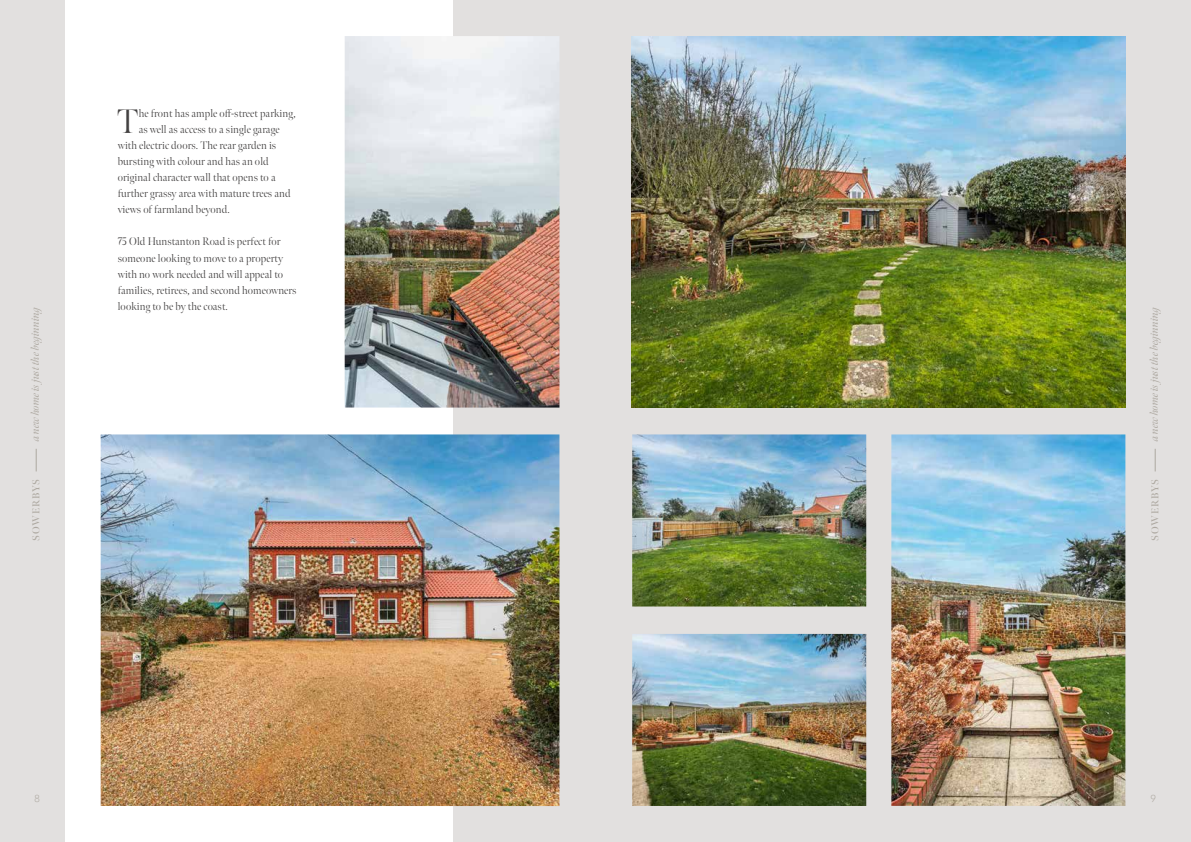
<style>
.page{position:relative;width:1191px;height:842px;background:#fff}
.page>*{position:absolute;margin:0;border:0;box-sizing:border-box;transform-origin:0 0}
.t1{font:300 34px "Meno Banner";color:#434141}
.t2{font:300 11px/16px "Meno Banner";letter-spacing:.01em;color:#434141}
.t3{font:italic 11px "Meno Banner";letter-spacing:-.01em;color:#ada8a0}
.t4{font:600 10px "Meno Banner";letter-spacing:.08em;color:#ada8a0}
.t5{font:300 10px "Quasimoda";color:#ada8a0}
</style>
<div class="page">
<div style="left:0;top:0;width:595px;height:842px;background:#e2e0df"></div>
<div style="left:595px;top:0;width:596px;height:842px;background:#e2e0df"></div>
<svg style="left:36px;top:449px;width:1px;height:22px"></svg>
<svg style="left:1155px;top:449px;width:1px;height:22px"></svg>
<div style="left:65px;top:0;width:387px;height:842px;background:#fff"></div>
<img style="left:101px;top:434px;width:458px;height:372px">
<img style="left:345px;top:36px;width:214px;height:372px">
<img style="left:631px;top:36px;width:494px;height:372px">
<img style="left:891px;top:434px;width:234px;height:372px">
<img style="left:632px;top:434px;width:234px;height:172px">
<img style="left:632px;top:634px;width:234px;height:172px">
<h1 class="t1" style="left:117px;top:101px;width:23px">T</h1>
<p class="t2" style="left:139px;top:106px;width:159px">he front has ample off-street parking,</p>
<p class="t2" style="left:139px;top:122px;width:142px">as well as access to a single garage</p>
<p class="t2" style="left:118px;top:138px;width:160px">with electric doors. The rear garden is</p>
<p class="t2" style="left:118px;top:154px;width:153px">bursting with colour and has an old</p>
<p class="t2" style="left:118px;top:170px;width:160px">original character wall that opens to a</p>
<p class="t2" style="left:118px;top:186px;width:174px">further grassy area with mature trees and</p>
<p class="t2" style="left:118px;top:202px;width:113px">views of farmland beyond.</p>
<p class="t2" style="left:118px;top:234px;width:180px">75 Old Hunstanton Road is perfect for someone looking to move to a property with no work needed and will appeal to families, retirees, and second homeowners looking to be by the coast.</p>
<p class="t3" style="left:29px;top:441px;width:138px;rotate:-90deg">a new home is just the beginning</p>
<p class="t3" style="left:1147px;top:441px;width:138px;rotate:-90deg">a new home is just the beginning</p>
<p class="t4" style="left:30px;top:541px;width:63px;rotate:-90deg">SOWERBYS</p>
<p class="t4" style="left:1149px;top:541px;width:63px;rotate:-90deg">SOWERBYS</p>
<p class="t5" style="left:35px;top:791px;width:7px">8</p>
<p class="t5" style="left:1150px;top:791px;width:7px">9</p>
</div>
